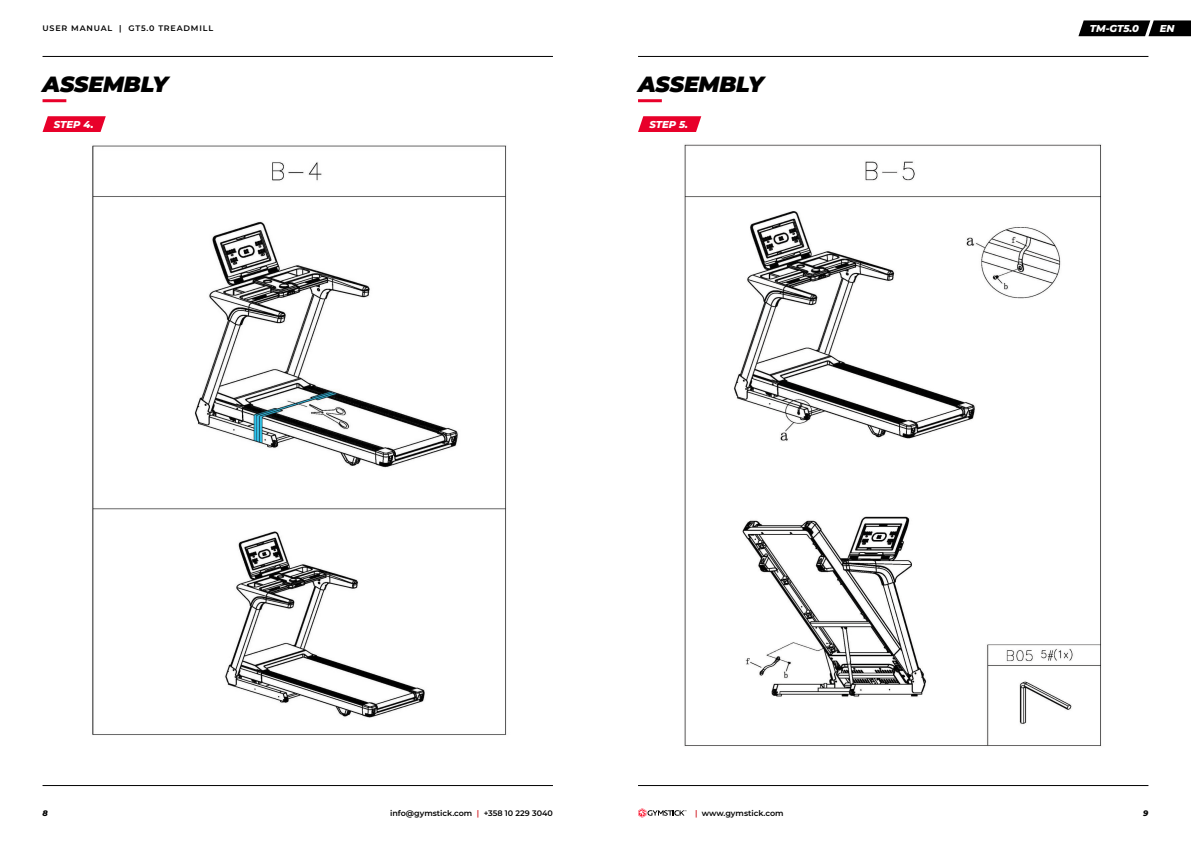
<style>
.page{position:relative;width:1191px;height:842px;background:#fff}
.page>*{position:absolute;margin:0;border:0;box-sizing:border-box;transform-origin:0 0}
.t1{font:italic 900 22px "Montserrat";letter-spacing:-.01em;color:#000}
.t2{font:italic 800 10px "Montserrat";color:#fff}
.t3{font:600 8px "Montserrat";color:#000}
.t4{font:600 8px "Montserrat";letter-spacing:.1em;color:#000}
.t5{font:italic 800 8px "Montserrat";color:#000}
.s1{color:#d2232a}
</style>
<div class="page">
<hr style="left:43px;top:99px;width:23px;height:3px;background:#e8002a">
<hr style="left:638px;top:99px;width:24px;height:3px;background:#e8002a">
<svg style="left:43px;top:116px;width:63px;height:16px"></svg>
<svg style="left:638px;top:116px;width:63px;height:16px"></svg>
<img style="left:92px;top:145px;width:415px;height:590px">
<img style="left:684px;top:144px;width:418px;height:602px">
<hr style="left:43px;top:56px;width:510px;height:1px;background:#000">
<hr style="left:43px;top:785px;width:510px;height:1px;background:#000">
<hr style="left:638px;top:56px;width:510px;height:1px;background:#000">
<hr style="left:638px;top:785px;width:510px;height:1px;background:#000">
<svg style="left:638px;top:808px;width:48px;height:10px"></svg>
<svg style="left:1078px;top:20px;width:113px;height:16px;background:#151515"></svg>
<p class="t4" style="left:43px;top:23px;width:172px">USER MANUAL | GT5.0 TREADMILL</p>
<p class="t2" style="left:1089px;top:21px;width:51px">TM-GT5.0</p>
<p class="t2" style="left:1159px;top:21px;width:16px">EN</p>
<h1 class="t1" style="left:43px;top:68px;width:127px">ASSEMBLY</h1>
<h1 class="t1" style="left:638px;top:68px;width:127px">ASSEMBLY</h1>
<p class="t2" style="left:54px;top:117px;width:41px">STEP 4.</p>
<p class="t2" style="left:649px;top:117px;width:40px">STEP 5.</p>
<p class="t5" style="left:43px;top:807px;width:7px">8</p>
<p class="t3" style="left:390px;top:807px;width:164px">info@gymstick.com <span class="s1">|</span> +358 10 229 3040</p>
<p class="t3" style="left:695px;top:807px;width:90px"><span class="s1">|</span> www.gymstick.com</p>
<p class="t5" style="left:1143px;top:807px;width:7px">9</p>
</div>
